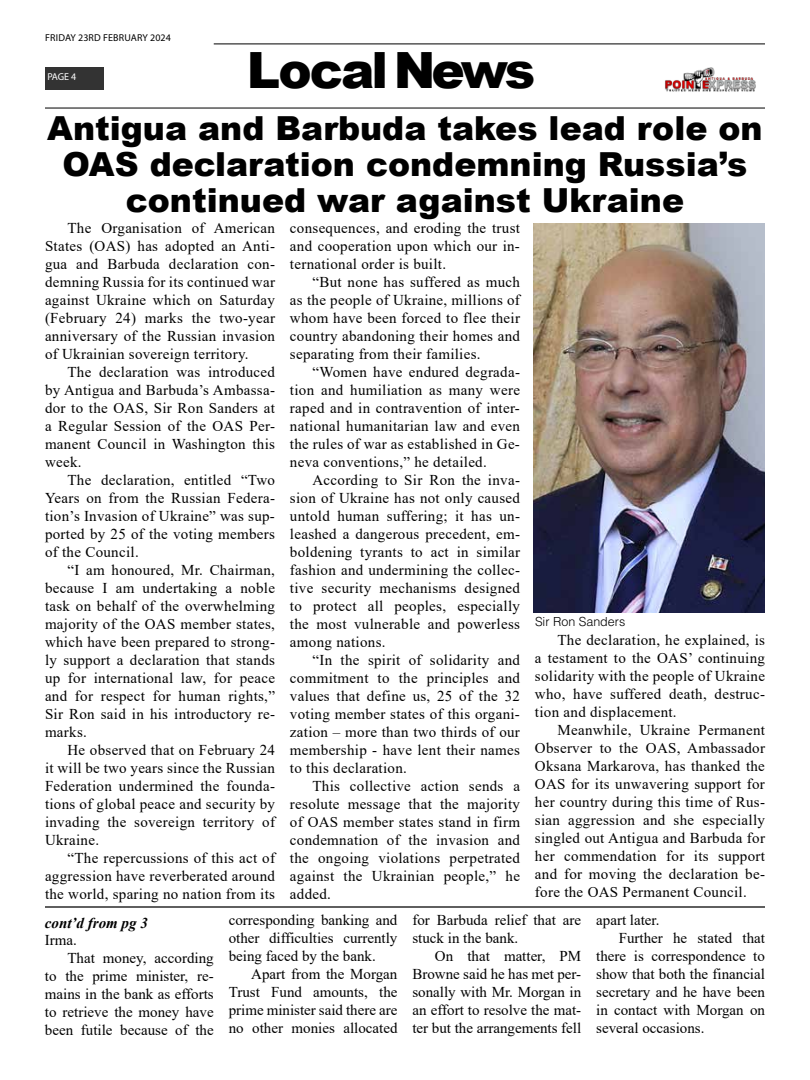
<style>
.page{position:relative;width:810px;height:1080px;background:#fff}
.page>*{position:absolute;margin:0;border:0;box-sizing:border-box;transform-origin:0 0}
.t1{font:900 50px "Arial";letter-spacing:-.06em;color:#000}
.t2{font:900 33.12px/36.2px "Arial";color:#000;text-align:center}
.t3{font:15px/18px "Times New Roman";letter-spacing:.02em;color:#000;text-align:justify}
.t4{font:15px/18px "Times New Roman";color:#000}
.t5{font:italic 700 15px "Times New Roman";color:#000}
.t6{font:300 12.5px "Helvetica LT Std";color:#000}
.t7{font:10px "Myriad Pro";letter-spacing:.015em;color:#000}
.t8{font:10px "Myriad Pro";color:#fff}
</style>
<div class="page">
<hr style="left:214px;top:43px;width:551px;height:2px;background:#333">
<div style="left:45px;top:67px;width:58px;height:22px;background:#333"></div>
<img style="left:665px;top:67px;width:91px;height:25px">
<hr style="left:45px;top:107px;width:720px;height:2px;background:#333">
<img style="left:534px;top:223px;width:231px;height:390px">
<hr style="left:45px;top:906px;width:720px;height:2px;background:#000">
<p class="t7" style="left:45px;top:31px;width:127px">FRIDAY 23RD FEBRUARY 2024</p>
<p class="t8" style="left:47px;top:71px;width:31px">PAGE 4</p>
<h1 class="t1" style="left:247px;top:34px;width:290px">Local News</h1>
<h2 class="t2" style="left:47px;top:109px;width:717px">Antigua and Barbuda takes lead role on<br>OAS declaration condemning Russia’s continued war against Ukraine</h2>
<p class="t3" style="left:45px;top:218px;width:232px;text-indent:22px">The Organisation of American States (OAS) has adopted an Anti&shy;gua and Barbuda declaration con&shy;demning Russia for its continued war against Ukraine which on Saturday (February 24) marks the two-year anniversary of the Russian invasion of Ukrainian sovereign territory.</p>
<p class="t3" style="left:45px;top:362px;width:232px;text-indent:22px">The declaration was introduced by Antigua and Barbuda’s Ambassa&shy;dor to the OAS, Sir Ron Sanders at a Regular Session of the OAS Per&shy;manent Council in Washington this week.</p>
<p class="t3" style="left:45px;top:470px;width:232px;text-indent:22px">The declaration, entitled “Two Years on from the Russian Federa&shy;tion’s Invasion of Ukraine” was sup&shy;ported by 25 of the voting members of the Council.</p>
<p class="t3" style="left:45px;top:560px;width:232px;text-indent:22px">“I am honoured, Mr. Chairman, because I am undertaking a noble task on behalf of the overwhelming majority of the OAS member states, which have been prepared to strong&shy;ly support a declaration that stands up for international law, for peace and for respect for human rights,” Sir Ron said in his introductory re&shy;marks.</p>
<p class="t3" style="left:45px;top:740px;width:232px;text-indent:22px">He observed that on February 24 it will be two years since the Russian Federation undermined the founda&shy;tions of global peace and security by invading the sovereign territory of Ukraine.</p>
<p class="t3" style="left:45px;top:848px;width:232px;text-indent:22px">“The repercussions of this act of aggression have reverberated around the world, sparing no nation from its</p>
<p class="t3" style="left:290px;top:218px;width:232px">consequences, and eroding the trust and cooperation upon which our in&shy;ternational order is built.</p>
<p class="t3" style="left:290px;top:272px;width:232px;text-indent:22px">“But none has suffered as much as the people of Ukraine, millions of whom have been forced to flee their country abandoning their homes and separating from their families.</p>
<p class="t3" style="left:290px;top:362px;width:232px;text-indent:22px">“Women have endured degrada&shy;tion and humiliation as many were raped and in contravention of inter&shy;national humanitarian law and even the rules of war as established in Ge&shy;neva conventions,” he detailed.</p>
<p class="t3" style="left:290px;top:470px;width:232px;text-indent:22px">According to Sir Ron the inva&shy;sion of Ukraine has not only caused untold human suffering; it has un&shy;leashed a dangerous precedent, em&shy;boldening tyrants to act in similar fashion and undermining the collec&shy;tive security mechanisms designed to protect all peoples, especially the most vulnerable and powerless among nations.</p>
<p class="t3" style="left:290px;top:650px;width:232px;text-indent:22px">“In the spirit of solidarity and commitment to the principles and values that define us, 25 of the 32 voting member states of this organi&shy;zation – more than two thirds of our membership - have lent their names to this declaration.</p>
<p class="t3" style="left:290px;top:776px;width:232px;text-indent:22px">This collective action sends a resolute message that the majority of OAS member states stand in firm condemnation of the invasion and the ongoing violations perpetrated against the Ukrainian people,” he added.</p>
<p class="t6" style="left:535px;top:614px;width:92px">Sir Ron Sanders</p>
<p class="t3" style="left:535px;top:631px;width:232px;text-indent:22px">The declaration, he explained, is a testament to the OAS’ continuing solidarity with the people of Ukraine who, have suffered death, destruc&shy;tion and displacement.</p>
<p class="t3" style="left:535px;top:721px;width:232px;text-indent:22px">Meanwhile, Ukraine Permanent Observer to the OAS, Ambassador Oksana Markarova, has thanked the OAS for its unwavering support for her country during this time of Rus&shy;sian aggression and she especially singled out Antigua and Barbuda for her commendation for its support and for moving the declaration be&shy;fore the OAS Permanent Council.</p>
<p class="t5" style="left:45px;top:912px;width:104px">cont’d from pg 3</p>
<p class="t3" style="left:45px;top:930px;width:34px">Irma.</p>
<p class="t4" style="left:67px;top:948px;width:148px">That money, according</p>
<p class="t4" style="left:45px;top:966px;width:170px">to the prime minister, re-</p>
<p class="t4" style="left:45px;top:984px;width:170px">mains in the bank as efforts</p>
<p class="t4" style="left:45px;top:1002px;width:170px">to retrieve the money have</p>
<p class="t4" style="left:45px;top:1020px;width:170px">been futile because of the</p>
<p class="t3" style="left:229px;top:911px;width:170px">corresponding banking and other difficulties currently being faced by the bank.</p>
<p class="t3" style="left:229px;top:965px;width:170px;text-indent:22px">Apart from the Morgan Trust Fund amounts, the prime minister said there are no other monies allocated</p>
<p class="t4" style="left:412px;top:911px;width:170px">for Barbuda relief that are stuck in the bank.</p>
<p class="t3" style="left:412px;top:947px;width:170px;text-indent:22px">On that matter, PM Browne said he has met per&shy;sonally with Mr. Morgan in an effort to resolve the mat&shy;ter but the arrangements fell</p>
<p class="t4" style="left:596px;top:911px;width:65px">apart later.</p>
<p class="t4" style="left:619px;top:929px;width:148px">Further he stated that</p>
<p class="t4" style="left:596px;top:947px;width:170px">there is correspondence to</p>
<p class="t4" style="left:596px;top:965px;width:170px">show that both the financial</p>
<p class="t4" style="left:596px;top:983px;width:170px">secretary and he have been</p>
<p class="t4" style="left:596px;top:1001px;width:170px">in contact with Morgan on</p>
<p class="t4" style="left:596px;top:1019px;width:110px">several occasions.</p>
</div>
